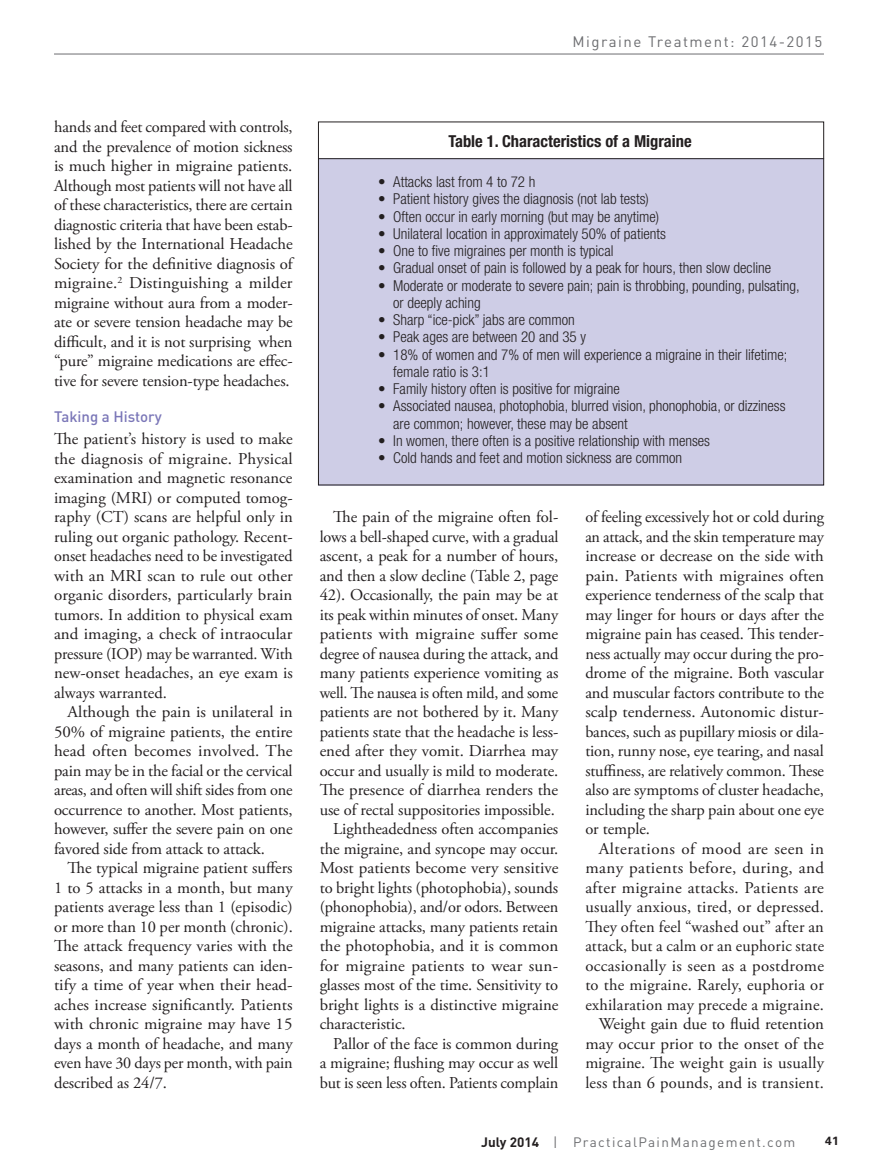
<style>
.page{position:relative;width:878px;height:1175px;background:#fff}
.page>*{position:absolute;margin:0;border:0;box-sizing:border-box;transform-origin:0 0}
.X_PPM_Body_Copy_Inde{font:16.5px/19.5px "Adobe Garamond Pro";letter-spacing:-.005em;color:#231f20;text-align:justify}
.X_PPM_Body_Copy_No_I{font:16.5px/19.5px "Adobe Garamond Pro";color:#231f20;text-align:justify}
.X_PPM_Table_Heading{font:700 condensed 16.5px "Helvetica Neue";color:#231f20}
.t1{font:300 condensed 15px/17.2px "Helvetica Neue";color:#231f20}
.t2{font:15px "DIN";letter-spacing:.1em;color:#6c6d70}
.X_PPM_SECOND_SUBHEAD{font:500 15px "DIN";color:#7b77b8}
.t3{font:13.5px "DIN";letter-spacing:.1em;color:#6c6d70}
.t4{font:700 12px "Univers";color:#231f20}
.s1{font-weight:700;color:#231f20}
</style>
<div class="page">
<hr style="left:54px;top:54px;width:770px;height:1px;background:#6c6d70">
<div style="left:318px;top:158px;width:506px;height:327px;background:#cecde6"></div>
<hr style="left:318px;top:158px;width:506px;height:1px;background:#231f20">
<p class="t2" style="left:572px;top:32px;width:251px">Migraine Treatment: 2014-2015</p>
<p class="X_PPM_Body_Copy_Inde" style="left:54px;top:118px;width:240px">hands and feet compared with controls, and the prevalence of motion sickness is much higher in migraine patients.<br>Although most patients will not have all of these characteristics, there are certain diagnostic criteria that have been estab&shy;lished by the International Headache Society for the definitive diagnosis of migraine.<sup>2</sup> Distinguishing a milder migraine without aura from a moder&shy;ate or severe tension headache may be difficult, and it is not surprising when “pure” migraine medications are effec&shy;tive for severe tension-type headaches.</p>
<p class="X_PPM_SECOND_SUBHEAD" style="left:54px;top:406px;width:109px">Taking a History</p>
<p class="X_PPM_Body_Copy_No_I" style="left:54px;top:430px;width:240px">The patient’s history is used to make the diagnosis of migraine. Physical examination and magnetic resonance imaging (MRI) or computed tomog&shy;raphy (CT) scans are helpful only in ruling out organic pathology. Recent&shy;onset headaches need to be investigated with an MRI scan to rule out other organic disorders, particularly brain tumors. In addition to physical exam and imaging, a check of intraocular pressure (IOP) may be warranted. With new-onset headaches, an eye exam is always warranted.</p>
<p class="X_PPM_Body_Copy_Inde" style="left:54px;top:703px;width:240px;text-indent:14px">Although the pain is unilateral in 50% of migraine patients, the entire head often becomes involved. The pain may be in the facial or the cervical areas, and often will shift sides from one occurrence to another. Most patients, however, suffer the severe pain on one favored side from attack to attack.</p>
<p class="X_PPM_Body_Copy_Inde" style="left:54px;top:859px;width:240px;text-indent:14px">The typical migraine patient suffers 1 to 5 attacks in a month, but many patients average less than 1 (episodic) or more than 10 per month (chronic).<br>The attack frequency varies with the seasons, and many patients can iden&shy;tify a time of year when their head&shy;aches increase significantly. Patients with chronic migraine may have 15 days a month of headache, and many even have 30 days per month, with pain described as 24/7.</p>
<p class="X_PPM_Table_Heading" style="left:448px;top:131px;width:245px">Table 1. Characteristics of a Migraine</p>
<p class="t1" style="left:378px;top:173px;width:159px">• Attacks last from 4 to 72 h</p>
<p class="t1" style="left:378px;top:190px;width:272px">• Patient history gives the diagnosis (not lab tests)</p>
<p class="t1" style="left:378px;top:207px;width:282px">• Often occur in early morning (but may be anytime)</p>
<p class="t1" style="left:378px;top:225px;width:289px">• Unilateral location in approximately 50% of patients</p>
<p class="t1" style="left:378px;top:242px;width:237px">• One to five migraines per month is typical</p>
<p class="t1" style="left:378px;top:259px;width:394px">• Gradual onset of pain is followed by a peak for hours, then slow decline</p>
<p class="t1" style="left:393px;top:276px;width:408px;text-indent:-15px">• Moderate or moderate to severe pain; pain is throbbing, pounding, pulsating, or deeply aching</p>
<p class="t1" style="left:378px;top:311px;width:198px">• Sharp “ice-pick” jabs are common</p>
<p class="t1" style="left:378px;top:328px;width:209px">• Peak ages are between 20 and 35 y</p>
<p class="t1" style="left:393px;top:345px;width:396px;text-indent:-15px">• 18% of women and 7% of men will experience a migraine in their lifetime; female ratio is 3:1</p>
<p class="t1" style="left:378px;top:380px;width:243px">• Family history often is positive for migraine</p>
<p class="t1" style="left:393px;top:397px;width:394px;text-indent:-15px">• Associated nausea, photophobia, blurred vision, phonophobia, or dizziness are common; however, these may be absent</p>
<p class="t1" style="left:378px;top:432px;width:333px">• In women, there often is a positive relationship with menses</p>
<p class="t1" style="left:378px;top:449px;width:305px">• Cold hands and feet and motion sickness are common</p>
<p class="X_PPM_Body_Copy_Inde" style="left:320px;top:508px;width:240px;text-indent:14px">The pain of the migraine often fol&shy;lows a bell-shaped curve, with a gradual ascent, a peak for a number of hours, and then a slow decline (Table 2, page 42). Occasionally, the pain may be at its peak within minutes of onset. Many patients with migraine suffer some degree of nausea during the attack, and many patients experience vomiting as well. The nausea is often mild, and some patients are not bothered by it. Many patients state that the headache is less&shy;ened after they vomit. Diarrhea may occur and usually is mild to moderate.<br>The presence of diarrhea renders the use of rectal suppositories impossible.</p>
<p class="X_PPM_Body_Copy_Inde" style="left:320px;top:820px;width:240px;text-indent:14px">Lightheadedness often accompanies the migraine, and syncope may occur.<br>Most patients become very sensitive to bright lights (photophobia), sounds (phonophobia), and/or odors. Between migraine attacks, many patients retain the photophobia, and it is common for migraine patients to wear sun&shy;glasses most of the time. Sensitivity to bright lights is a distinctive migraine characteristic.</p>
<p class="X_PPM_Body_Copy_Inde" style="left:320px;top:1034px;width:240px;text-indent:14px">Pallor of the face is common during a migraine; flushing may occur as well but is seen less often. Patients complain</p>
<p class="X_PPM_Body_Copy_Inde" style="left:585px;top:508px;width:240px">of feeling excessively hot or cold during an attack, and the skin temperature may increase or decrease on the side with pain. Patients with migraines often experience tenderness of the scalp that may linger for hours or days after the migraine pain has ceased. This tender&shy;ness actually may occur during the pro&shy;drome of the migraine. Both vascular and muscular factors contribute to the scalp tenderness. Autonomic distur&shy;bances, such as pupillary miosis or dila&shy;tion, runny nose, eye tearing, and nasal stuffiness, are relatively common. These also are symptoms of cluster headache, including the sharp pain about one eye or temple.</p>
<p class="X_PPM_Body_Copy_Inde" style="left:585px;top:839px;width:240px;text-indent:14px">Alterations of mood are seen in many patients before, during, and after migraine attacks. Patients are usually anxious, tired, or depressed.<br>They often feel “washed out” after an attack, but a calm or an euphoric state occasionally is seen as a postdrome to the migraine. Rarely, euphoria or exhilaration may precede a migraine.</p>
<p class="X_PPM_Body_Copy_Inde" style="left:585px;top:1015px;width:240px;text-indent:14px">Weight gain due to fluid retention may occur prior to the onset of the migraine. The weight gain is usually less than 6 pounds, and is transient.</p>
<p class="t3" style="left:481px;top:1133px;width:315px"><span class="s1">July 2014</span> | PracticalPainManagement.com</p>
<p class="t4" style="left:825px;top:1133px;width:15px">41</p>
</div>
